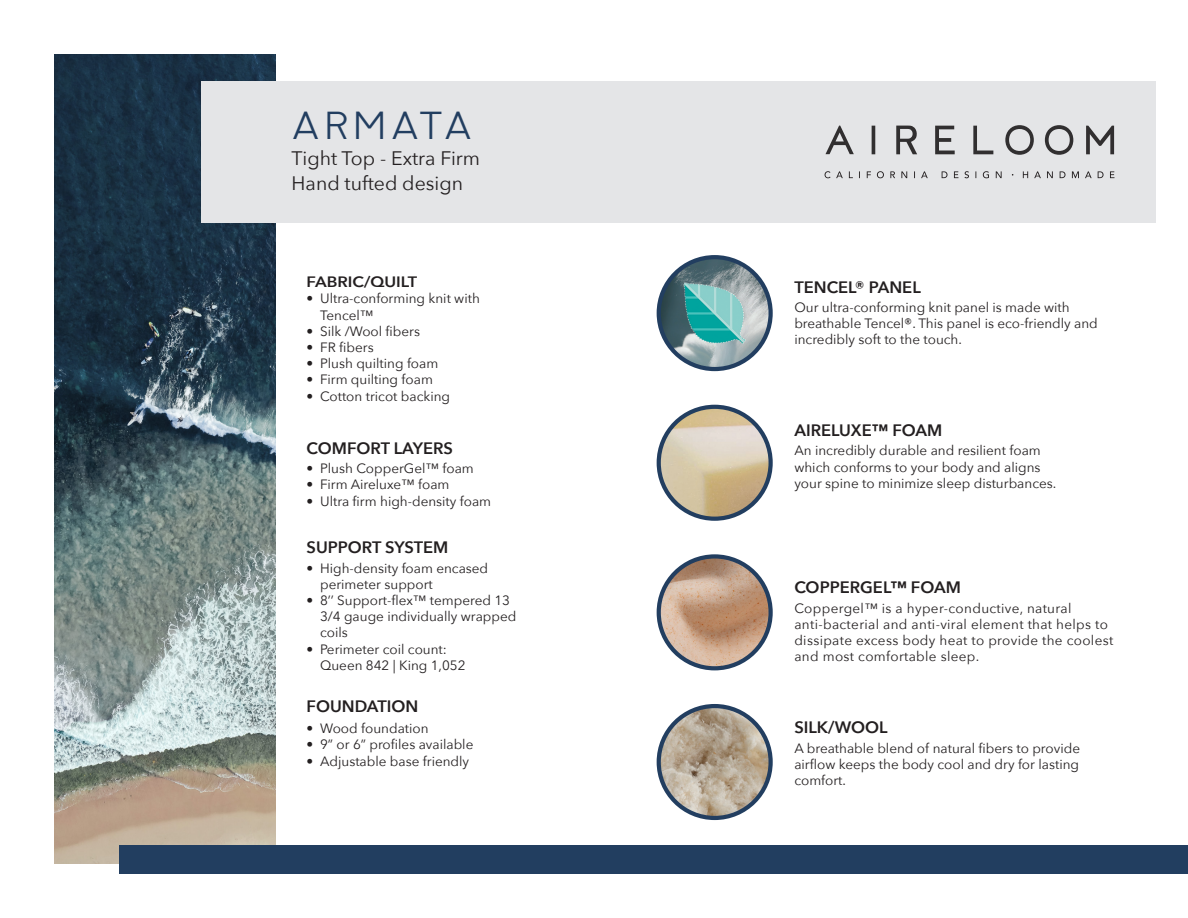
<style>
.page{position:relative;width:1188px;height:918px;background:#fff}
.page>*{position:absolute;margin:0;border:0;box-sizing:border-box;transform-origin:0 0}
.t1{font:39.15px "Pacific Beach Sans Font";color:#223e60;scale:1.15 1}
.t2{font:19.5px "Avenir Next";color:#231f20}
.t3{font:600 16.5px "Avenir Next";color:#231f20}
.t4{font:600 15px "Avenir Next";color:#231f20;scale:1.1 1}
.t5{font:13.5px/16.2px "Avenir Next";color:#231f20}
.t6{font:13.5px/16.2px "Avenir Next";letter-spacing:.025em;color:#231f20}
</style>
<div class="page">
<img style="left:54px;top:54px;width:221px;height:810px">
<div style="left:201px;top:81px;width:955px;height:141px;background:#e4e5e7"></div>
<div style="left:120px;top:846px;width:1068px;height:28px;background:#223e60"></div>
<hr style="left:872px;top:126px;width:3px;height:28px;background:#312f30">
<svg style="left:935px;top:126px;width:20px;height:28px"></svg>
<svg style="left:973px;top:126px;width:20px;height:28px"></svg>
<svg style="left:1005px;top:125px;width:29px;height:30px"></svg>
<svg style="left:1045px;top:125px;width:28px;height:30px"></svg>
<svg style="left:1086px;top:126px;width:28px;height:28px"></svg>
<svg style="left:896px;top:126px;width:21px;height:28px"></svg>
<svg style="left:826px;top:126px;width:28px;height:28px"></svg>
<svg style="left:825px;top:171px;width:289px;height:7px"></svg>
<img style="left:659px;top:257px;width:112px;height:112px;border-radius:56px">
<div style="left:657px;top:255px;width:116px;height:116px;border:4px solid #223e60;border-radius:50%"></div>
<img style="left:659px;top:407px;width:112px;height:112px;border-radius:56px">
<div style="left:657px;top:405px;width:116px;height:116px;border:4px solid #223e60;border-radius:50%"></div>
<img style="left:659px;top:556px;width:112px;height:112px;border-radius:56px">
<div style="left:657px;top:554px;width:116px;height:116px;border:4px solid #223e60;border-radius:50%"></div>
<img style="left:659px;top:706px;width:112px;height:112px;border-radius:56px">
<div style="left:657px;top:704px;width:116px;height:116px;border:4px solid #223e60;border-radius:50%"></div>
<img style="left:669px;top:263px;width:91px;height:101px">
<p class="t1" style="left:292px;top:106px;width:156px">ARMATA</p>
<p class="t2" style="left:292px;top:141px;width:190px">Tight Top - Extra Firm</p>
<p class="t2" style="left:292px;top:167px;width:173px">Hand tufted design</p>
<p class="t4" style="left:307px;top:269px;width:102px">FABRIC/QUILT</p>
<p class="t5" style="left:320px;top:290px;width:161px;text-indent:-14px">• Ultra-conforming knit with<br>Tencel™</p>
<p class="t5" style="left:307px;top:322px;width:115px">• Silk /Wool fibers</p>
<p class="t5" style="left:307px;top:339px;width:69px">• FR fibers</p>
<p class="t5" style="left:307px;top:355px;width:133px">• Plush quilting foam</p>
<p class="t5" style="left:307px;top:371px;width:128px">• Firm quilting foam</p>
<p class="t5" style="left:307px;top:387px;width:145px">• Cotton tricot backing</p>
<p class="t3" style="left:307px;top:434px;width:148px">COMFORT LAYERS</p>
<p class="t5" style="left:307px;top:460px;width:169px">• Plush CopperGel™ foam</p>
<p class="t5" style="left:307px;top:476px;width:144px">• Firm Aireluxe™ foam</p>
<p class="t5" style="left:307px;top:492px;width:186px">• Ultra firm high-density foam</p>
<p class="t3" style="left:307px;top:533px;width:143px">SUPPORT SYSTEM</p>
<p class="t5" style="left:320px;top:559px;width:170px;text-indent:-14px">• High-density foam encased perimeter support</p>
<p class="t5" style="left:320px;top:592px;width:198px;text-indent:-14px">• 8’’ Support-flex™ tempered 13<br>3/4 gauge individually wrapped coils</p>
<p class="t5" style="left:320px;top:640px;width:147px;text-indent:-14px">• Perimeter coil count:<br>Queen 842 | King 1,052</p>
<p class="t3" style="left:307px;top:693px;width:113px">FOUNDATION</p>
<p class="t5" style="left:307px;top:720px;width:123px">• Wood foundation</p>
<p class="t5" style="left:307px;top:736px;width:168px">• 9” or 6” profiles available</p>
<p class="t5" style="left:307px;top:752px;width:164px">• Adjustable base friendly</p>
<p class="t3" style="left:794px;top:273px;width:128px">TENCEL® PANEL</p>
<p class="t5" style="left:794px;top:298px;width:305px">Our ultra-conforming knit panel is made with breathable Tencel®. This panel is eco-friendly and incredibly soft to the touch.</p>
<p class="t3" style="left:794px;top:416px;width:150px">AIRELUXE™ FOAM</p>
<p class="t5" style="left:794px;top:442px;width:248px">An incredibly durable and resilient foam</p>
<p class="t5" style="left:794px;top:458px;width:248px">which conforms to your body and aligns</p>
<p class="t5" style="left:794px;top:474px;width:263px">your spine to minimize sleep disturbances.</p>
<p class="t3" style="left:794px;top:574px;width:168px">COPPERGEL™ FOAM</p>
<p class="t6" style="left:794px;top:599px;width:321px">Coppergel™ is a hyper-conductive, natural anti-bacterial and anti-viral element that helps to dissipate excess body heat to provide the coolest and most comfortable sleep.</p>
<p class="t3" style="left:794px;top:714px;width:95px">SILK/WOOL</p>
<p class="t5" style="left:794px;top:739px;width:287px;text-align:justify">A breathable blend of natural fibers to provide airflow keeps the body cool and dry for lasting comfort.</p>
</div>
